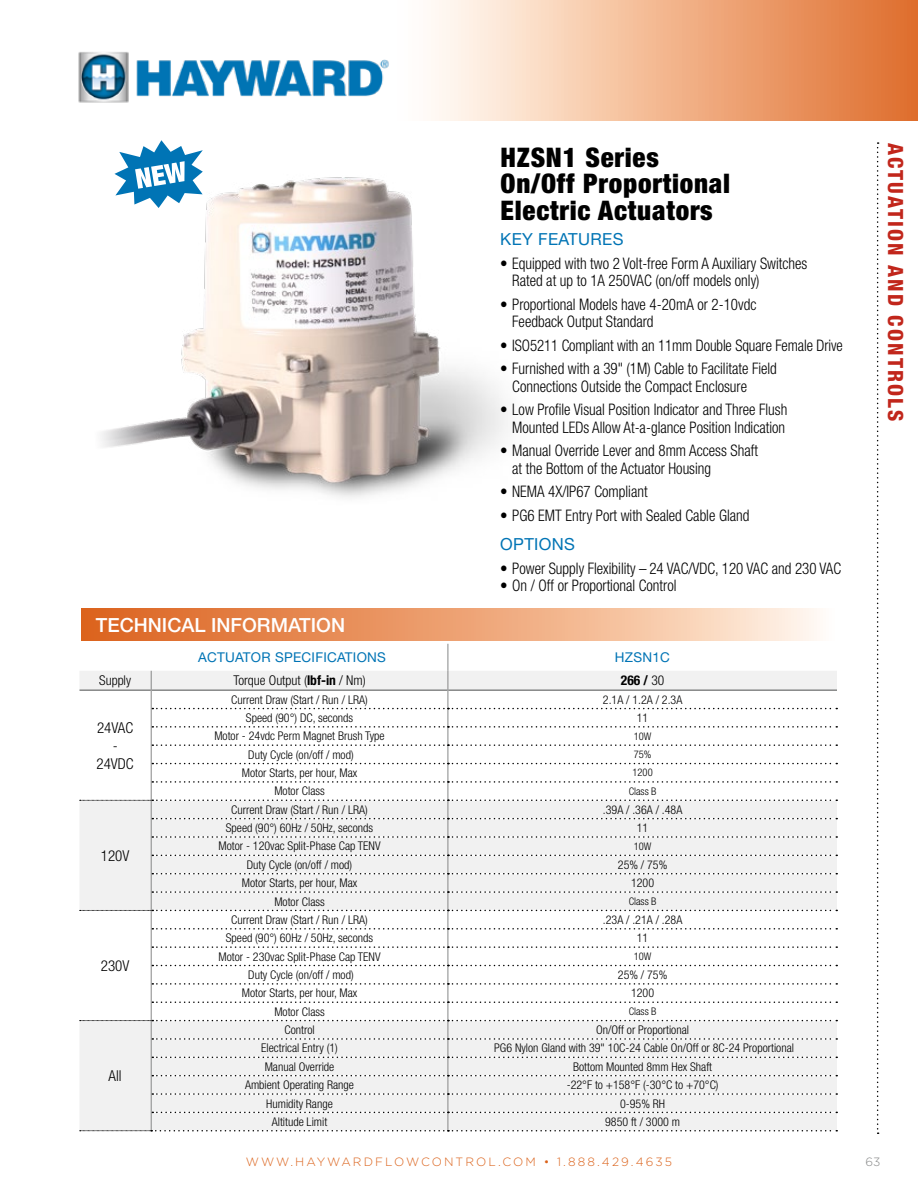
<style>
.page{position:relative;width:918px;height:1188px;background:#fff}
.page>*{position:absolute;margin:0;border:0;box-sizing:border-box;transform-origin:0 0}
.t1{font:900 condensed 27px/26.2px "Helvetica Neue LT Std";letter-spacing:.03em;color:#000}
.t2{font:800 condensed 21px "Helvetica Neue LT Std";letter-spacing:.1em;color:#c1261b}
.t3{font:500 19.5px "Helvetica Neue LT Std";color:#fff}
.t4{font:16.65px "Helvetica Neue LT Std";letter-spacing:.02em;color:#0074b5}
.t5{font:300 condensed 15.9px/17.4px "Helvetica Neue LT Std";color:#000;scale:.94 1}
.t6{font:300 condensed 15.9px "Helvetica Neue LT Std";color:#000;scale:.93 1}
.t7{font:300 condensed 15px/18px "Helvetica Neue LT Std";color:#000;text-align:center}
.t8{font:300 condensed 13.5px "Helvetica Neue LT Std";color:#000}
.t9{font:13.5px "Helvetica Neue LT Std";letter-spacing:.02em;color:#0074b5}
.t10{font:700 condensed 13.5px "Helvetica Neue LT Std";color:#000}
.t11{font:300 condensed 12px "Helvetica Neue LT Std";color:#000}
.t12{font:300 12px "Gotham";letter-spacing:.175em;color:#db621a}
.t13{font:300 12px "Gotham";color:#868787}
.t14{font:300 condensed 10.5px "Helvetica Neue LT Std";color:#000}
.s1{font-weight:700}
.s2{font-weight:300}
</style>
<div class="page">
<svg style="left:877px;top:142px;width:2px;height:992px"></svg>
<svg style="left:431px;top:0;width:487px;height:120px;background:#efae86"></svg>
<svg style="left:80px;top:644px;width:757px;height:488px"></svg>
<svg style="left:82px;top:608px;width:735px;height:32px;background:#eda477"></svg>
<img style="left:101px;top:87px;width:525px;height:411px">
<img style="left:78px;top:52px;width:316px;height:56px">
<h3 class="t3" style="left:96px;top:613px;width:251px">TECHNICAL INFORMATION</h3>
<h1 class="t1" style="left:501px;top:144px;width:231px">HZSN1 Series<br>On/Off Proportional<br>Electric Actuators</h1>
<h3 class="t4" style="left:500px;top:229px;width:125px">KEY FEATURES</h3>
<h3 class="t5" style="left:512px;top:254px;width:315px;text-indent:-12px">• Equipped with two 2 Volt-free Form A Auxiliary Switches<br>Rated at up to 1A 250VAC (on/off models only)</h3>
<h3 class="t5" style="left:512px;top:295px;width:261px;text-indent:-12px">• Proportional Models have 4-20mA or 2-10vdc<br>Feedback Output Standard</h3>
<h3 class="t6" style="left:500px;top:336px;width:370px">• ISO5211 Compliant with an 11mm Double Square Female Drive</h3>
<h3 class="t5" style="left:512px;top:360px;width:283px;text-indent:-12px">• Furnished with a 39" (1M) Cable to Facilitate Field<br>Connections Outside the Compact Enclosure</h3>
<h3 class="t5" style="left:500px;top:401px;width:307px;text-align:right">• Low Profile Visual Position Indicator and Three Flush<br>Mounted LEDs Allow At-a-glance Position Indication</h3>
<h3 class="t5" style="left:512px;top:442px;width:263px;text-indent:-12px">• Manual Override Lever and 8mm Access Shaft at the Bottom of the Actuator Housing</h3>
<h3 class="t5" style="left:500px;top:483px;width:158px">• NEMA 4X/IP67 Compliant</h3>
<h3 class="t5" style="left:500px;top:506px;width:267px">• PG6 EMT Entry Port with Sealed Cable Gland</h3>
<h3 class="t4" style="left:500px;top:534px;width:76px">OPTIONS</h3>
<h3 class="t5" style="left:500px;top:559px;width:364px">• Power Supply Flexibility – 24 VAC/VDC, 120 VAC and 230 VAC</h3>
<h3 class="t5" style="left:500px;top:577px;width:189px">• On / Off or Proportional Control</h3>
<p class="t9" style="left:198px;top:649px;width:189px">ACTUATOR SPECIFICATIONS</p>
<p class="t9" style="left:615px;top:649px;width:57px">HZSN1C</p>
<p class="t8" style="left:99px;top:672px;width:33px">Supply</p>
<p class="t8" style="left:233px;top:672px;width:134px">Torque Output (<span class="s1">lbf-in</span> / Nm)</p>
<p class="t10" style="left:621px;top:672px;width:45px">266 / <span class="s2">30</span></p>
<p class="t7" style="left:97px;top:718px;width:39px">24VAC -<br>24VDC</p>
<p class="t11" style="left:231px;top:693px;width:138px">Current Draw (Start / Run / LRA)</p>
<p class="t11" style="left:603px;top:693px;width:81px">2.1A / 1.2A / 2.3A</p>
<p class="t11" style="left:246px;top:711px;width:109px">Speed (90°) DC, seconds</p>
<p class="t11" style="left:637px;top:711px;width:13px">11</p>
<p class="t11" style="left:214px;top:729px;width:172px">Motor - 24vdc Perm Magnet Brush Type</p>
<p class="t14" style="left:634px;top:730px;width:19px">10W</p>
<p class="t11" style="left:248px;top:748px;width:107px">Duty Cycle (on/off / mod)</p>
<p class="t14" style="left:634px;top:748px;width:19px">75%</p>
<p class="t11" style="left:242px;top:766px;width:117px">Motor Starts, per hour, Max</p>
<p class="t14" style="left:633px;top:767px;width:22px">1200</p>
<p class="t11" style="left:274px;top:784px;width:52px">Motor Class</p>
<p class="t14" style="left:629px;top:785px;width:29px">Class B</p>
<p class="t7" style="left:101px;top:846px;width:30px">120V</p>
<p class="t7" style="left:101px;top:956px;width:30px">230V</p>
<p class="t7" style="left:109px;top:1067px;width:15px">All</p>
<p class="t11" style="left:231px;top:803px;width:138px">Current Draw (Start / Run / LRA)</p>
<p class="t11" style="left:603px;top:803px;width:81px">.39A / .36A / .48A</p>
<p class="t11" style="left:226px;top:821px;width:149px">Speed (90°) 60Hz / 50Hz, seconds</p>
<p class="t11" style="left:637px;top:821px;width:13px">11</p>
<p class="t11" style="left:219px;top:839px;width:164px">Motor - 120vac Split-Phase Cap TENV</p>
<p class="t14" style="left:634px;top:840px;width:19px">10W</p>
<p class="t11" style="left:247px;top:858px;width:107px">Duty Cycle (on/off / mod)</p>
<p class="t11" style="left:618px;top:858px;width:51px">25% / 75%</p>
<p class="t11" style="left:242px;top:876px;width:117px">Motor Starts, per hour, Max</p>
<p class="t11" style="left:631px;top:876px;width:25px">1200</p>
<p class="t11" style="left:274px;top:894px;width:52px">Motor Class</p>
<p class="t14" style="left:629px;top:895px;width:29px">Class B</p>
<p class="t11" style="left:231px;top:913px;width:138px">Current Draw (Start / Run / LRA)</p>
<p class="t11" style="left:603px;top:913px;width:81px">.23A / .21A / .28A</p>
<p class="t11" style="left:226px;top:931px;width:149px">Speed (90°) 60Hz / 50Hz, seconds</p>
<p class="t11" style="left:637px;top:931px;width:13px">11</p>
<p class="t11" style="left:219px;top:950px;width:164px">Motor - 230vac Split-Phase Cap TENV</p>
<p class="t14" style="left:634px;top:950px;width:19px">10W</p>
<p class="t11" style="left:248px;top:968px;width:107px">Duty Cycle (on/off / mod)</p>
<p class="t11" style="left:618px;top:968px;width:51px">25% / 75%</p>
<p class="t11" style="left:242px;top:986px;width:117px">Motor Starts, per hour, Max</p>
<p class="t11" style="left:631px;top:986px;width:25px">1200</p>
<p class="t11" style="left:274px;top:1005px;width:52px">Motor Class</p>
<p class="t14" style="left:629px;top:1005px;width:29px">Class B</p>
<p class="t11" style="left:284px;top:1023px;width:32px">Control</p>
<p class="t11" style="left:596px;top:1023px;width:94px">On/Off or Proportional</p>
<p class="t11" style="left:261px;top:1041px;width:78px">Electrical Entry (1)</p>
<p class="t11" style="left:494px;top:1041px;width:301px">PG6 Nylon Gland with 39" 10C-24 Cable On/Off or 8C-24 Proportional</p>
<p class="t11" style="left:265px;top:1060px;width:71px">Manual Override</p>
<p class="t11" style="left:573px;top:1060px;width:141px">Bottom Mounted 8mm Hex Shaft</p>
<p class="t11" style="left:245px;top:1078px;width:111px">Ambient Operating Range</p>
<p class="t11" style="left:567px;top:1078px;width:153px">-22°F to +158°F (-30°C to +70°C)</p>
<p class="t11" style="left:266px;top:1096px;width:68px">Humidity Range</p>
<p class="t11" style="left:620px;top:1096px;width:47px">0-95% RH</p>
<p class="t11" style="left:272px;top:1115px;width:57px">Altitude Limit</p>
<p class="t11" style="left:605px;top:1115px;width:76px">9850 ft / 3000 m</p>
<h2 class="t2" style="left:909px;top:143px;width:280px;rotate:90deg">ACTUATION AND CONTROLS</h2>
<p class="t12" style="left:246px;top:1154px;width:428px">WWW.HAYWARDFLOWCONTROL.COM • 1.888.429.4635</p>
<p class="t13" style="left:866px;top:1154px;width:17px">63</p>
</div>
